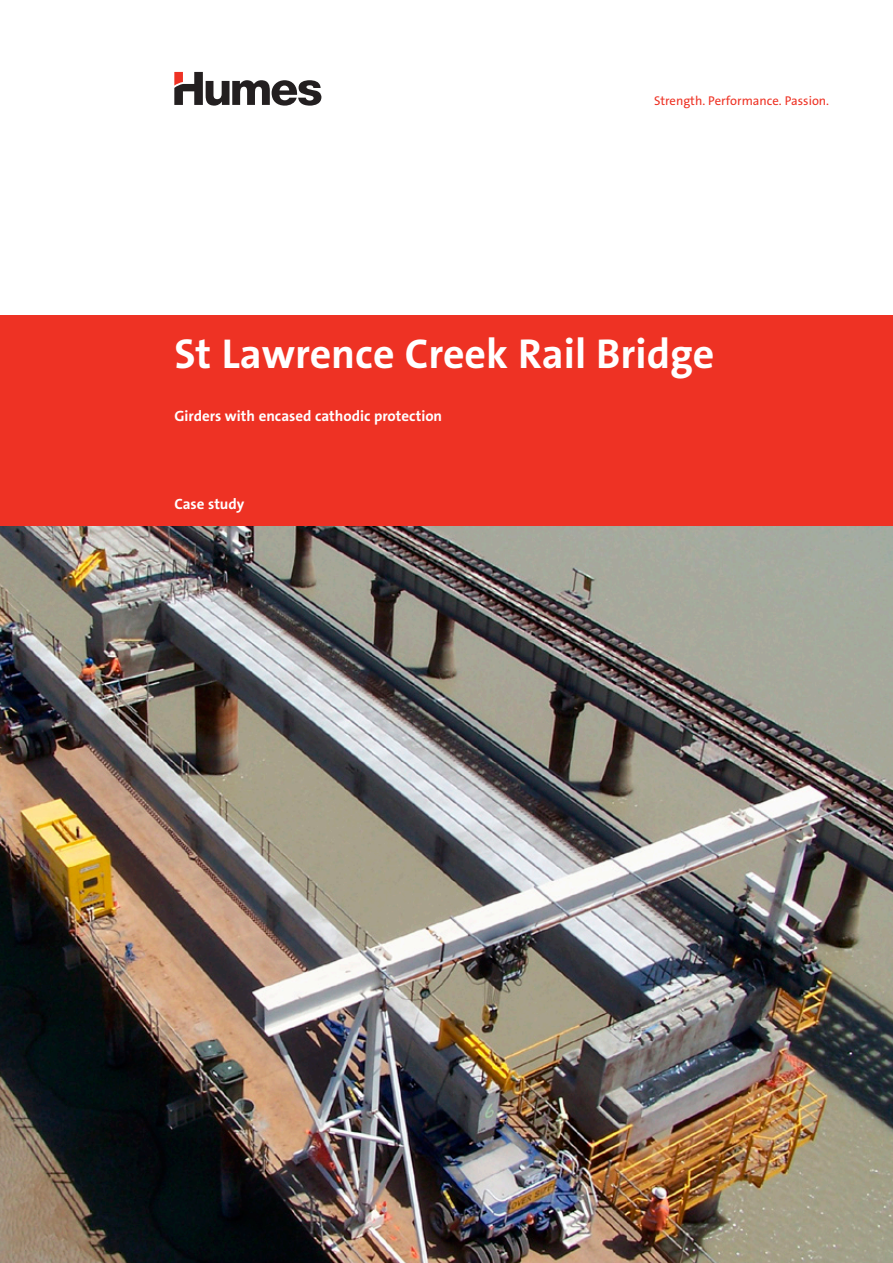
<style>
.page{position:relative;width:893px;height:1263px;background:#fff}
.page>*{position:absolute;margin:0;border:0;box-sizing:border-box;transform-origin:0 0}
.t1{font:700 42px "The Sans B7";color:#fff}
.t2{font:700 15px "The Sans B7";color:#fff}
.t3{font:12.75px "The Sans B5 Plain";color:#ee3224}
</style>
<div class="page">
<img style="left:0;top:526px;width:893px;height:737px">
<div style="left:0;top:316px;width:893px;height:210px;background:#ee3224"></div>
<svg style="left:174px;top:72px;width:147px;height:34px"></svg>
<p class="t3" style="left:654px;top:94px;width:177px">Strength. Performance. Passion.</p>
<h1 class="t1" style="left:174px;top:332px;width:541px">St Lawrence Creek Rail Bridge</h1>
<p class="t2" style="left:174px;top:408px;width:269px">Girders with encased cathodic protection</p>
<p class="t2" style="left:174px;top:496px;width:72px">Case study</p>
</div>
